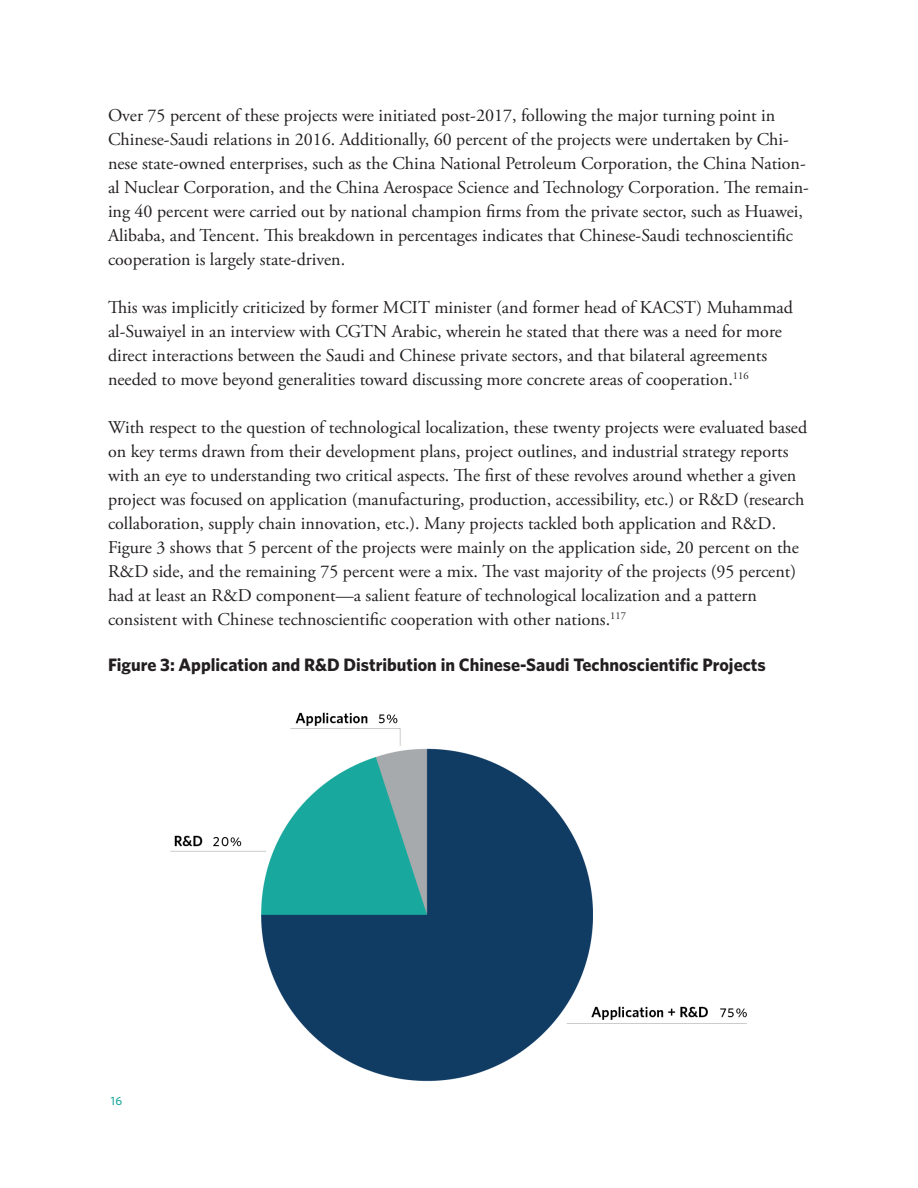
<style>
.page{position:relative;width:918px;height:1188px;background:#fff}
.page>*{position:absolute;margin:0;border:0;box-sizing:border-box;transform-origin:0 0}
.Body_Text{font:18px/24px "Adobe Garamond Pro";color:#231f20}
.Table_and_Figure_Tit{font:700 18px "Whitney";color:#231f20}
.t1{font:500 12px "Whitney";color:#18a79d}
</style>
<div class="page">
<img style="left:170px;top:712px;width:577px;height:370px">
<p class="Body_Text" style="left:108px;top:104px;width:703px">Over 75 percent of these projects were initiated post-2017, following the major turning point in Chinese-Saudi relations in 2016. Additionally, 60 percent of the projects were undertaken by Chi&shy;nese state-owned enterprises, such as the China National Petroleum Corporation, the China Nation&shy;al Nuclear Corporation, and the China Aerospace Science and Technology Corporation. The remain&shy;ing 40 percent were carried out by national champion firms from the private sector, such as Huawei, Alibaba, and Tencent. This breakdown in percentages indicates that Chinese-Saudi technoscientific cooperation is largely state-driven.</p>
<p class="Body_Text" style="left:108px;top:296px;width:686px">This was implicitly criticized by former MCIT minister (and former head of KACST) Muhammad al-Suwaiyel in an interview with CGTN Arabic, wherein he stated that there was a need for more direct interactions between the Saudi and Chinese private sectors, and that bilateral agreements</p>
<p class="Body_Text" style="left:108px;top:368px;width:642px">needed to move beyond generalities toward discussing more concrete areas of cooperation.<sup>116</sup></p>
<p class="Body_Text" style="left:108px;top:416px;width:701px">With respect to the question of technological localization, these twenty projects were evaluated based on key terms drawn from their development plans, project outlines, and industrial strategy reports with an eye to understanding two critical aspects. The first of these revolves around whether a given project was focused on application (manufacturing, production, accessibility, etc.) or R&amp;D (research collaboration, supply chain innovation, etc.). Many projects tackled both application and R&amp;D.<br>Figure 3 shows that 5 percent of the projects were mainly on the application side, 20 percent on the R&amp;D side, and the remaining 75 percent were a mix. The vast majority of the projects (95 percent) had at least an R&amp;D component—a salient feature of technological localization and a pattern consistent with Chinese technoscientific cooperation with other nations.<sup>117</sup></p>
<p class="Table_and_Figure_Tit" style="left:108px;top:652px;width:659px">Figure 3: Application and R&amp;D Distribution in Chinese-Saudi Technoscientific Projects</p>
<p class="t1" style="left:111px;top:1093px;width:13px">16</p>
</div>
